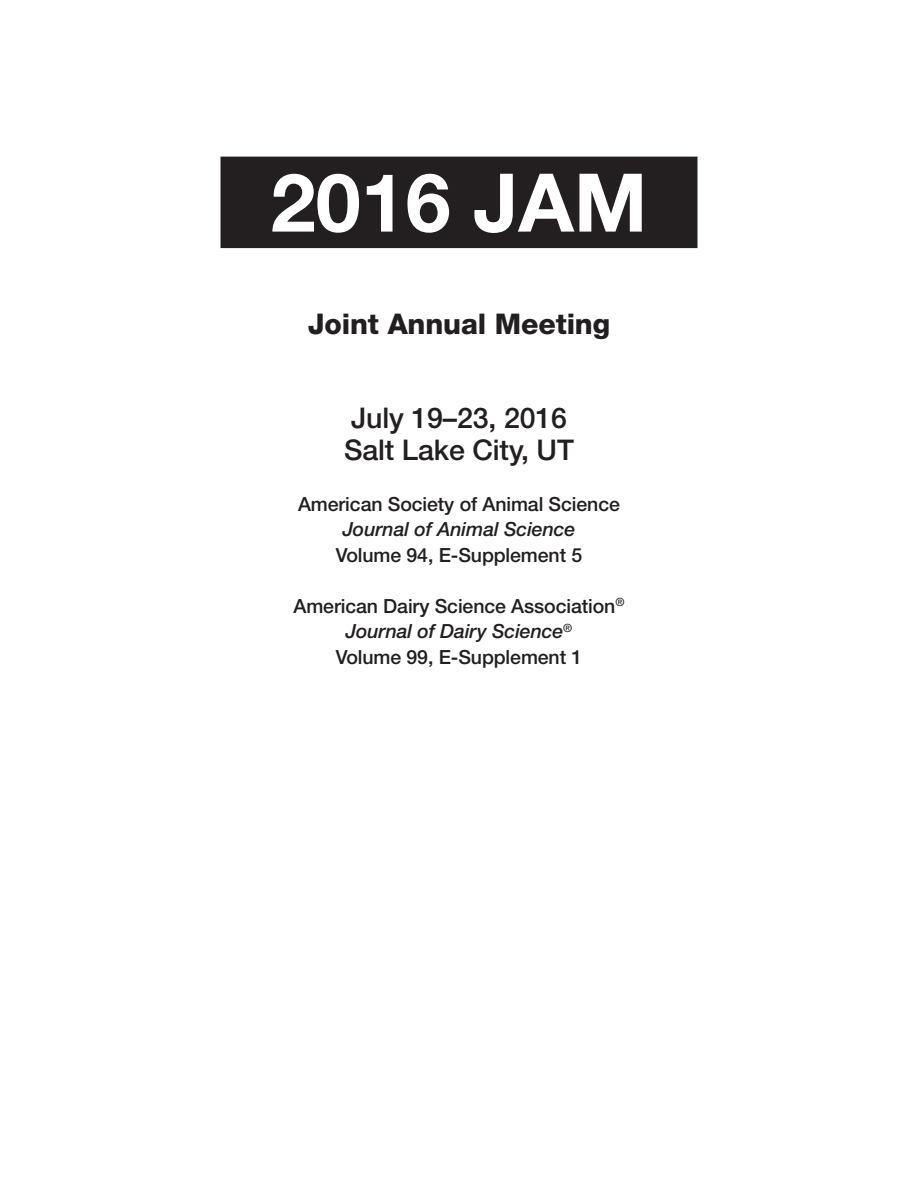
<style>
.page{position:relative;width:918px;height:1188px;background:#fff}
.page>*{position:absolute;margin:0;border:0;box-sizing:border-box;transform-origin:0 0}
.t1{font:700 81px "Helvetica Neue LT Std";color:#fff}
.t2{font:500 28.5px/31.5px "Helvetica Neue LT Std";letter-spacing:-.005em;color:#231f20}
.t3{font:800 28.5px "Helvetica Neue LT Std";letter-spacing:-.005em;color:#231f20}
.t4{font:500 19.5px/25.5px "Helvetica Neue LT Std";letter-spacing:-.005em;color:#231f20;text-align:center}
.t5{font:italic 500 19.5px "Helvetica Neue LT Std";letter-spacing:-.005em;color:#231f20}
.s1{font-style:italic}
</style>
<div class="page">
<div style="left:220px;top:157px;width:478px;height:91px;background:#231f20"></div>
<h1 class="t1" style="left:271px;top:153px;width:378px">2016 JAM</h1>
<h2 class="t3" style="left:308px;top:306px;width:304px">Joint Annual Meeting</h2>
<h2 class="t2" style="left:344px;top:402px;width:231px">July 19–23, 2016<br>Salt Lake City, UT</h2>
<p class="t4" style="left:298px;top:491px;width:323px">American Society of Animal Science</p>
<p class="t5" style="left:343px;top:518px;width:234px">Journal of Animal Science</p>
<p class="t4" style="left:336px;top:542px;width:248px">Volume 94, E-Supplement 5</p>
<p class="t4" style="left:294px;top:593px;width:332px">American Dairy Science Association<sup>®<br></sup><span class="s1">Journal of Dairy Science</span><sup>®<br></sup>Volume 99, E-Supplement 1</p>
</div>
